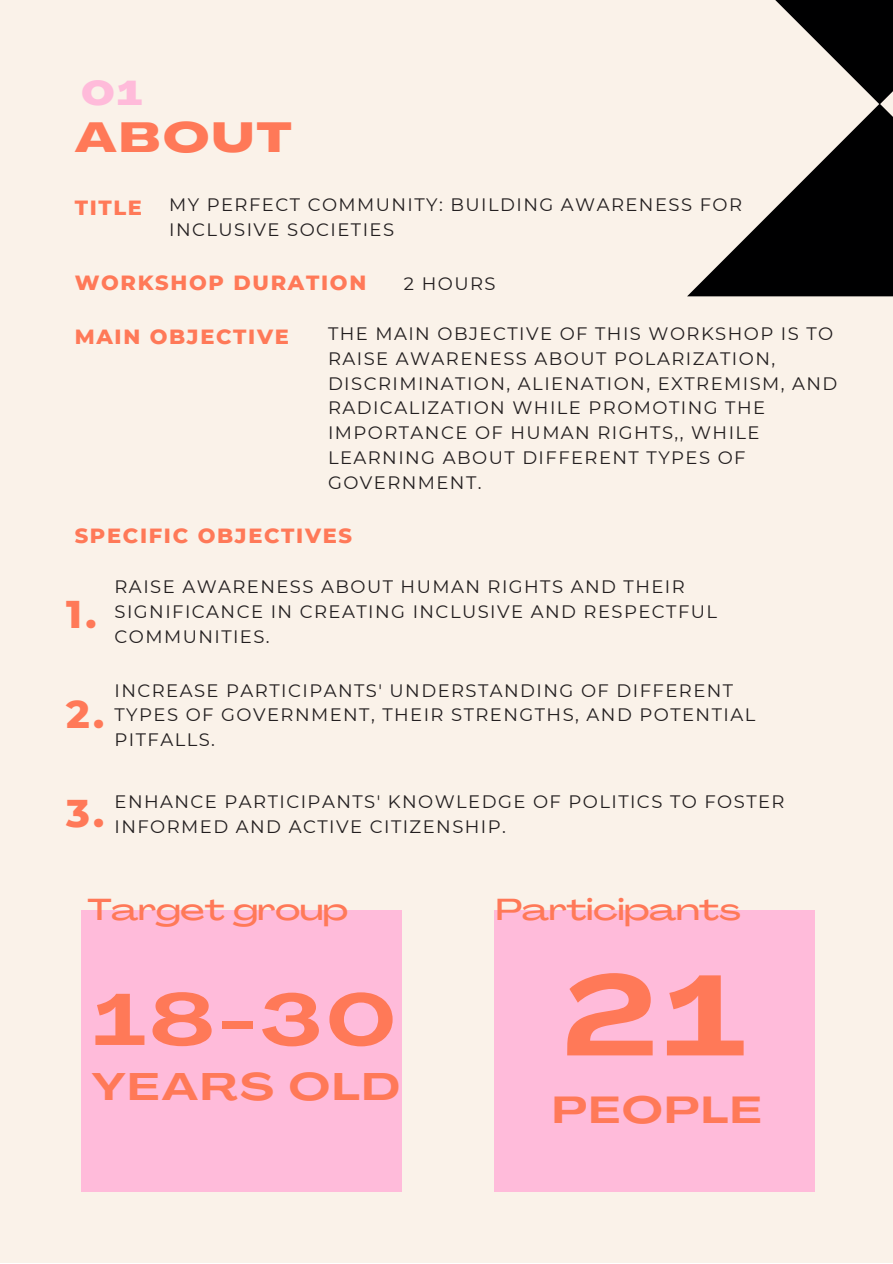
<style>
.page{position:relative;width:893px;height:1264px;background:#fff}
.page>*{position:absolute;margin:0;border:0;box-sizing:border-box;transform-origin:0 0}
.t1{font:700 112.35px "Agrandir Grand";color:#ff7958}
.t2{font:700 71.85px "Agrandir Grand";color:#ff7958}
.t3{font:800 41.4px "Agrandir Grand";letter-spacing:.07em;color:#ff7958}
.t4{font:800 39.45px "Montserrat";color:#ff7958}
.t5{font:700 37.8px "Agrandir Grand";letter-spacing:.07em;color:#ff7958}
.t6{font:700 37.2px "Agrandir Grand";letter-spacing:.07em;color:#ff7958}
.t7{font:800 33.9px "Agrandir Grand";color:#ffbbda}
.t8{font:500 30px "Agrandir Grand";color:#ff7958}
.t9{font:800 21px "Montserrat";letter-spacing:.08em;color:#ff7958}
.t10{font:18px/24.8px "Montserrat";letter-spacing:.08em;color:#231f20}
</style>
<div class="page">
<div style="left:0;top:0;width:892px;height:1262px;background:#faf2e9"></div>
<svg style="left:687px;top:0;width:205px;height:296px"></svg>
<div style="left:81px;top:910px;width:320px;height:281px;background:#ffbbda"></div>
<div style="left:494px;top:910px;width:320px;height:281px;background:#ffbbda"></div>
<p class="t7" style="left:81px;top:80px;width:63px">01</p>
<p class="t3" style="left:75px;top:121px;width:218px">ABOUT</p>
<p class="t9" style="left:75px;top:195px;width:69px">TITLE</p>
<p class="t10" style="left:169px;top:192px;width:574px">MY PERFECT COMMUNITY: BUILDING AWARENESS FOR<br>INCLUSIVE SOCIETIES</p>
<p class="t9" style="left:75px;top:270px;width:293px">WORKSHOP DURATION</p>
<p class="t10" style="left:404px;top:271px;width:93px">2 HOURS</p>
<p class="t9" style="left:75px;top:324px;width:216px">MAIN OBJECTIVE</p>
<p class="t10" style="left:328px;top:321px;width:511px">THE MAIN OBJECTIVE OF THIS WORKSHOP IS TO RAISE AWARENESS ABOUT POLARIZATION, DISCRIMINATION, ALIENATION, EXTREMISM, AND RADICALIZATION WHILE PROMOTING THE IMPORTANCE OF HUMAN RIGHTS,, WHILE LEARNING ABOUT DIFFERENT TYPES OF GOVERNMENT.</p>
<p class="t9" style="left:75px;top:523px;width:279px">SPECIFIC OBJECTIVES</p>
<p class="t4" style="left:66px;top:589px;width:32px">1.</p>
<p class="t10" style="left:114px;top:574px;width:604px">RAISE AWARENESS ABOUT HUMAN RIGHTS AND THEIR<br>SIGNIFICANCE IN CREATING INCLUSIVE AND RESPECTFUL<br>COMMUNITIES.</p>
<p class="t4" style="left:66px;top:689px;width:39px">2.</p>
<p class="t10" style="left:114px;top:677px;width:642px">INCREASE PARTICIPANTS' UNDERSTANDING OF DIFFERENT<br>TYPES OF GOVERNMENT, THEIR STRENGTHS, AND POTENTIAL<br>PITFALLS.</p>
<p class="t4" style="left:66px;top:789px;width:40px">3.</p>
<p class="t10" style="left:114px;top:789px;width:671px">ENHANCE PARTICIPANTS' KNOWLEDGE OF POLITICS TO FOSTER</p>
<p class="t10" style="left:114px;top:814px;width:393px">INFORMED AND ACTIVE CITIZENSHIP.</p>
<p class="t8" style="left:88px;top:897px;width:262px">Target group</p>
<p class="t8" style="left:496px;top:897px;width:246px">Participants</p>
<p class="t2" style="left:94px;top:991px;width:303px">18-30</p>
<p class="t5" style="left:92px;top:1071px;width:309px">YEARS OLD</p>
<p class="t1" style="left:563px;top:971px;width:183px">21</p>
<p class="t6" style="left:553px;top:1094px;width:209px">PEOPLE</p>
</div>
